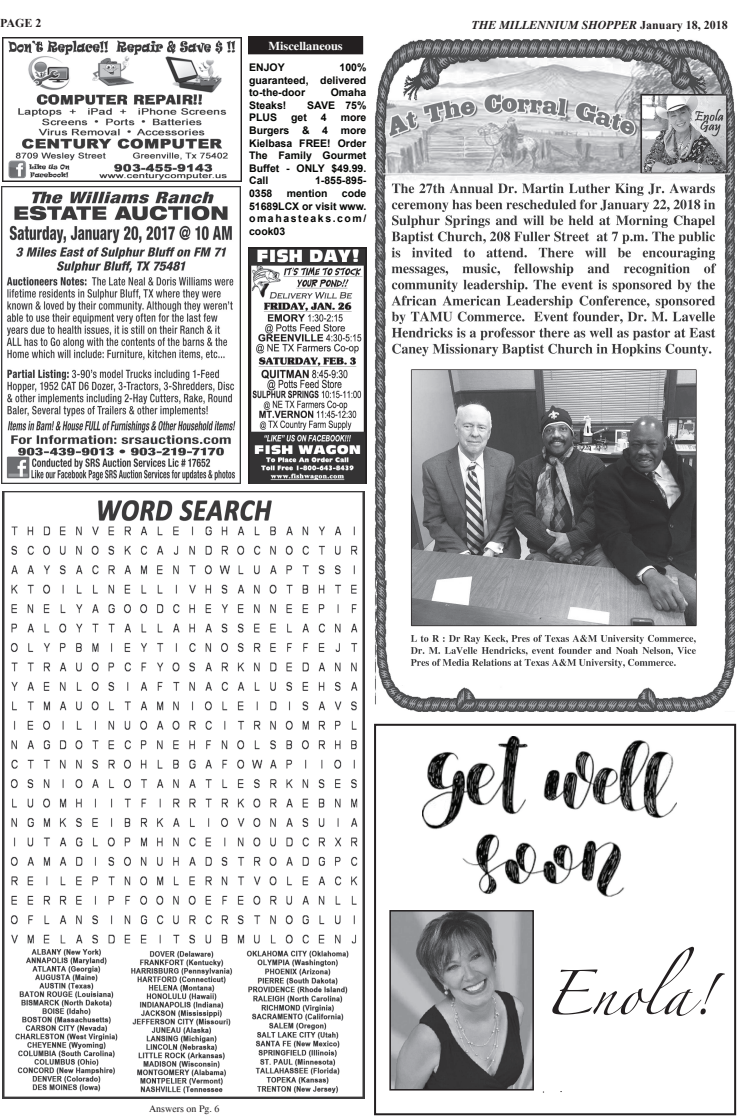
<style>
.page{position:relative;width:738px;height:1116px;background:#fff}
.page>*{position:absolute;margin:0;border:0;box-sizing:border-box;transform-origin:0 0}
.Line_Ads{font:700 12.1px "Times";color:#fff}
.t1{font:italic 700 12px "Times New Roman";color:#231f20}
.Line_Ads-2{font:700 12px "Times New Roman";color:#231f20}
.t2{font:700 10.5px/12.6px "Arial";color:#040503;text-align:justify}
.Line_Ads-3{font:10px "Times New Roman";color:#231f20}
.s1{font-style:normal}
</style>
<div class="page">
<div style="left:248px;top:37px;width:115px;height:17px;background:#231f20"></div>
<div style="left:248px;top:36px;width:115px;height:18px;border:1px solid #231f20"></div>
<img style="left:2px;top:37px;width:240px;height:144px">
<img style="left:2px;top:491px;width:362px;height:608px">
<img style="left:249px;top:248px;width:117px;height:235px">
<img style="left:375px;top:39px;width:359px;height:673px">
<img style="left:1px;top:187px;width:240px;height:297px">
<div style="left:374px;top:724px;width:362px;height:391px;border:2px solid #231f20"></div>
<img style="left:423px;top:736px;width:254px;height:161px">
<img style="left:392px;top:913px;width:139px;height:175px">
<div style="left:389px;top:910px;width:145px;height:181px;border:2px solid #231f20"></div>
<svg style="left:552px;top:947px;width:173px;height:69px"></svg>
<p class="Line_Ads-2" style="left:0;top:14px;width:43px">PAGE 2</p>
<p class="t1" style="left:472px;top:17px;width:258px">THE MILLENNIUM SHOPPER <span class="s1">January 18, 2018</span></p>
<p class="Line_Ads" style="left:268px;top:39px;width:76px">Miscellaneous</p>
<p class="t2" style="left:249px;top:61px;width:119px;text-indent:90px">100% guaranteed, delivered to-the-door</p>
<p class="t2" style="left:249px;top:61px;width:37px">ENJOY</p>
<p class="t2" style="left:331px;top:87px;width:37px">Omaha</p>
<p class="t2" style="left:249px;top:99px;width:39px">Steaks!</p>
<p class="t2" style="left:307px;top:99px;width:61px">SAVE 75%</p>
<p class="t2" style="left:249px;top:112px;width:30px">PLUS</p>
<p class="t2" style="left:291px;top:112px;width:17px">get</p>
<p class="t2" style="left:321px;top:112px;width:7px">4</p>
<p class="t2" style="left:249px;top:112px;width:119px;text-indent:92px">more Burgers &amp; 4 more Kielbasa FREE! Order The Family Gourmet Buffet - ONLY $49.99.<br>Call</p>
<p class="t2" style="left:315px;top:175px;width:53px">1-855-895-</p>
<p class="t2" style="left:249px;top:187px;width:25px">0358</p>
<p class="t2" style="left:287px;top:187px;width:42px">mention</p>
<p class="t2" style="left:249px;top:187px;width:119px;text-indent:93px">code 51689LCX or visit www. omahasteaks.com/ cook03</p>
<p class="Line_Ads-3" style="left:149px;top:1103px;width:72px">Answers on Pg. 6</p>
</div>
